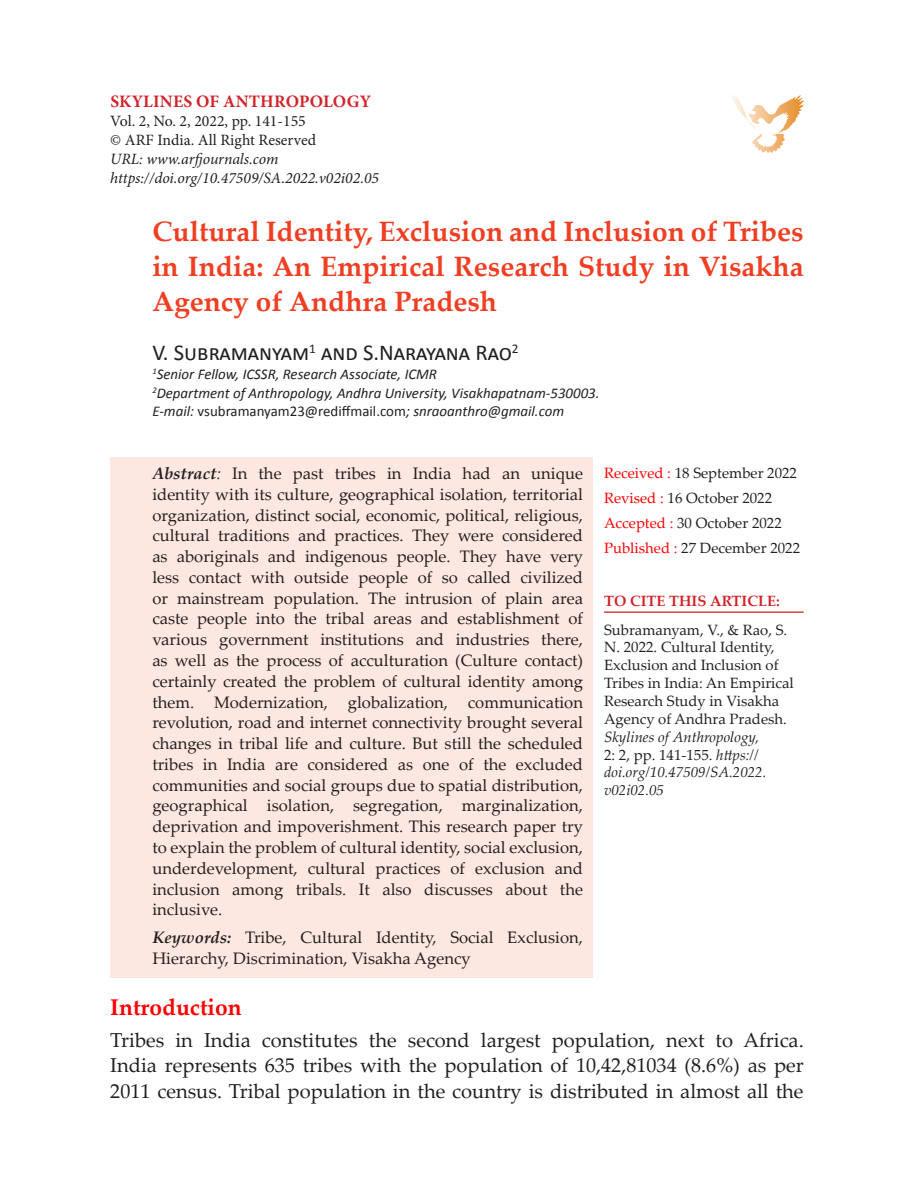
<style>
.page{position:relative;width:914px;height:1197px;background:#fff}
.page>*{position:absolute;margin:0;border:0;box-sizing:border-box;transform-origin:0 0}
.Head{font:700 28px/35px "Palatino Linotype";color:#ef3e22;text-align:justify}
.author{font:22.75px "Calibri";color:#231f20}
.sub_head_1{font:700 22.75px "Palatino Linotype";color:#f00}
.Body_left{font:20.12px/25.2px "Palatino Linotype";color:#231f20;text-align:justify}
.t1{font:700 17.5px "Minion Pro";letter-spacing:.01em;color:#d1232a}
.abstract{font:16.62px/20.8px "Palatino Linotype";color:#231f20;text-align:justify}
.t2{font:italic 15.75px "Minion Pro";color:#231f20}
.t3{font:15.75px "Minion Pro";color:#231f20}
.t4{font:14.88px/17.8px "Palatino Linotype";color:#231f20}
.author_ref{font:italic 14.88px/18.6px "Calibri";color:#231f20}
.t5{font:700 14.88px "Palatino Linotype";color:#d1232a}
.s1{font-style:normal}
.s2{font-weight:700;font-style:italic}
.s3{font-style:italic}
.s4{color:#f00}
</style>
<div class="page">
<div style="left:110px;top:457px;width:482px;height:521px;background:#fde7e1"></div>
<img style="left:732px;top:95px;width:71px;height:58px">
<hr style="left:604px;top:611px;width:199px;height:2px;background:#d1232a">
<p class="t1" style="left:110px;top:89px;width:262px">SKYLINES OF ANTHROPOLOGY</p>
<p class="t3" style="left:110px;top:111px;width:197px">Vol. 2, No. 2, 2022, pp. 141-155</p>
<p class="t3" style="left:110px;top:129px;width:207px">© ARF India. All Right Reserved</p>
<p class="t2" style="left:110px;top:148px;width:170px">URL: www.arfjournals.com</p>
<p class="t2" style="left:110px;top:167px;width:270px">https://doi.org/10.47509/SA.2022.v02i02.05</p>
<p class="Head" style="left:152px;top:213px;width:653px">Cultural Identity, Exclusion and Inclusion of Tribes in India: An Empirical Research Study in Visakha Agency of Andhra Pradesh</p>
<p class="author" style="left:152px;top:339px;width:368px">V. Subramanyam<sup>1</sup> and S.Narayana Rao<sup>2</sup></p>
<p class="author_ref" style="left:152px;top:364px;width:448px"><sup>1</sup>Senior Fellow, ICSSR, Research Associate, ICMR<br><sup>2</sup>Department of Anthropology, Andhra University, Visakhapatnam-530003.<br>E-mail: <span class="s1">vsubramanyam23@rediffmail.com</span>; snraoanthro@gmail.com</p>
<p class="abstract" style="left:152px;top:462px;width:432px"><span class="s2">Abstract</span><span class="s3">:</span> In the past tribes in India had an unique identity with its culture, geographical isolation, territorial organization, distinct social, economic, political, religious, cultural traditions and practices. They were considered as aboriginals and indigenous people. They have very less contact with outside people of so called civilized or mainstream population. The intrusion of plain area caste people into the tribal areas and establishment of various government institutions and industries there, as well as the process of acculturation (Culture contact) certainly created the problem of cultural identity among them. Modernization, globalization, communication revolution, road and internet connectivity brought several changes in tribal life and culture. But still the scheduled tribes in India are considered as one of the excluded communities and social groups due to spatial distribution, geographical isolation, segregation, marginalization, deprivation and impoverishment. This research paper try to explain the problem of cultural identity, social exclusion, underdevelopment, cultural practices of exclusion and inclusion among tribals. It also discusses about the inclusive.</p>
<p class="abstract" style="left:152px;top:926px;width:432px"><span class="s2">Keywords:</span> Tribe, Cultural Identity, Social Exclusion,<br>Hierarchy, Discrimination, Visakha Agency</p>
<p class="sub_head_1" style="left:110px;top:991px;width:133px">Introduction</p>
<p class="Body_left" style="left:110px;top:1027px;width:695px">Tribes in India constitutes the second largest population, next to Africa.<br>India represents 635 tribes with the population of 10,42,81034 (8.6%) as per 2011 census. Tribal population in the country is distributed in almost all the</p>
<p class="t4" style="left:604px;top:464px;width:194px"><span class="s4">Received :</span> 18 September 2022</p>
<p class="t4" style="left:604px;top:488px;width:170px"><span class="s4">Revised :</span> 16 October 2022</p>
<p class="t4" style="left:604px;top:513px;width:179px"><span class="s4">Accepted :</span> 30 October 2022</p>
<p class="t4" style="left:604px;top:538px;width:197px"><span class="s4">Published :</span> 27 December 2022</p>
<p class="t5" style="left:604px;top:591px;width:177px">TO CITE THIS ARTICLE:</p>
<p class="t4" style="left:604px;top:620px;width:191px">Subramanyam, V., &amp; Rao, S.<br>N. 2022. Cultural Identity,<br>Exclusion and Inclusion of<br>Tribes in India: An Empirical<br>Research Study in Visakha<br>Agency of Andhra Pradesh.<br><span class="s3">Skylines of Anthropology,<br></span>2: 2, pp. 141-155. <span class="s3">https:// doi.org/10.47509/SA.2022. v02i02.05</span></p>
</div>
